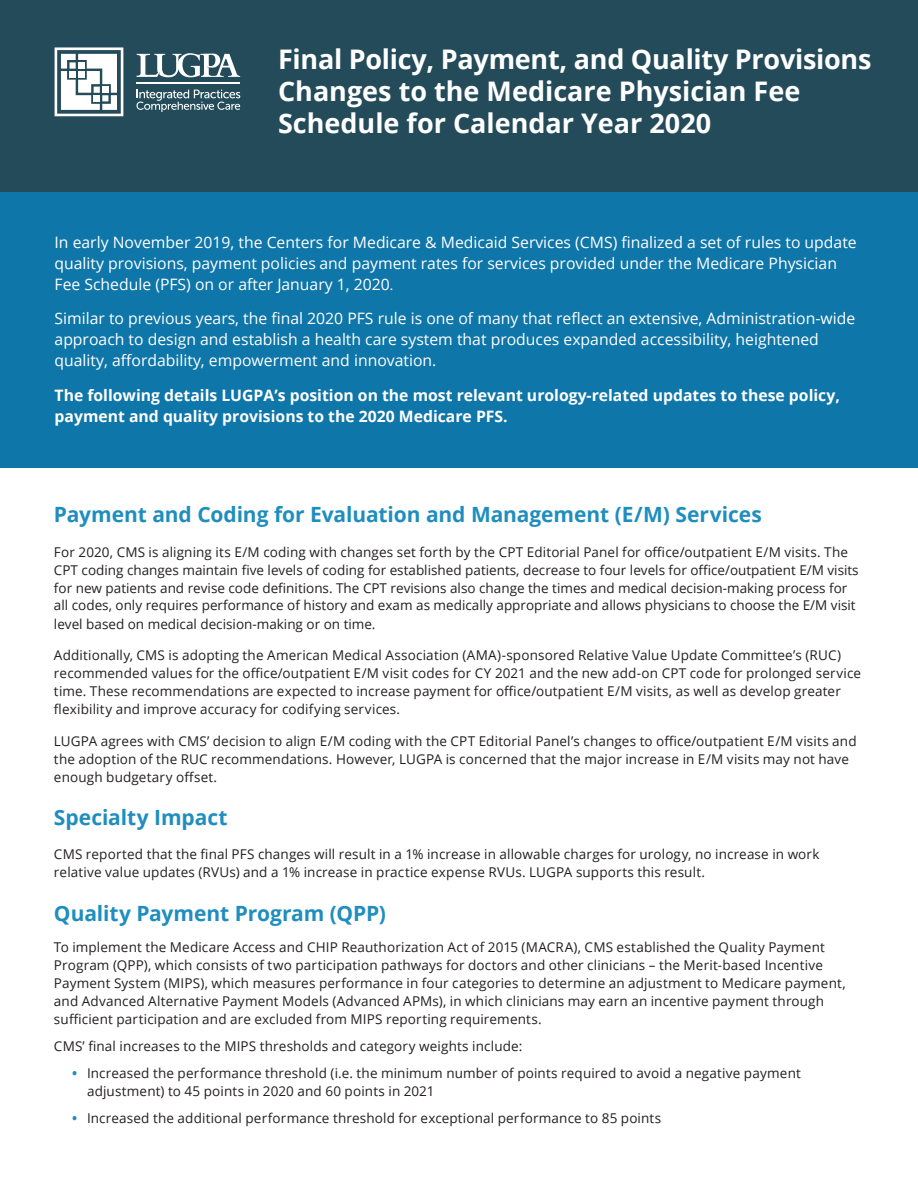
<style>
.page{position:relative;width:918px;height:1188px;background:#fff}
.page>*{position:absolute;margin:0;border:0;box-sizing:border-box;transform-origin:0 0}
.t1{font:700 27px/32.4px "Open Sans";color:#fff}
.t2{font:700 21px "Open Sans";letter-spacing:-.005em;color:#1f8ebe}
.t3{font:15.75px/21px "Open Sans";color:#fff}
.t4{font:700 15.75px/21px "Open Sans";color:#fff}
.t5{font:13.5px/18px "Open Sans";letter-spacing:.01em;color:#231f20}
.s1{font-family:"Minion Pro"}
.s2{font-weight:700;color:#1f8ebe}
</style>
<div class="page">
<div style="left:1px;top:0;width:917px;height:192px;background:#244b59"></div>
<svg style="left:136px;top:90px;width:104px;height:22px"></svg>
<hr style="left:136px;top:82px;width:104px;height:2px;background:#fff">
<svg style="left:136px;top:53px;width:104px;height:24px"></svg>
<svg style="left:55px;top:47px;width:68px;height:69px"></svg>
<div style="left:1px;top:192px;width:917px;height:276px;background:#0f76a9"></div>
<p class="t1" style="left:278px;top:42px;width:595px">Final Policy, Payment, and Quality Provisions<br>Changes to the Medicare Physician Fee<br>Schedule for Calendar Year 2020</p>
<p class="t3" style="left:55px;top:231px;width:804px">In early November 2019, the Centers for Medicare &amp; Medicaid Services (CMS) finalized a set of rules to update quality provisions, payment policies and payment rates for services provided under the Medicare Physician<br>Fee Schedule (PFS) on or after January 1, 2020<span class="s1">.</span></p>
<p class="t3" style="left:55px;top:308px;width:802px">Similar to previous years, the final 2020 PFS rule is one of many that reflect an extensive, Administration-wide approach to design and establish a health care system that produces expanded accessibility, heightened quality, affordability, empowerment and innovation.</p>
<p class="t4" style="left:55px;top:384px;width:787px">The following details LUGPA’s position on the most relevant urology-related updates to these policy, payment and quality provisions to the 2020 Medicare PFS.</p>
<p class="t2" style="left:54px;top:500px;width:709px">Payment and Coding for Evaluation and Management (E/M) Services</p>
<p class="t5" style="left:54px;top:542px;width:806px">For 2020, CMS is aligning its E/M coding with changes set forth by the CPT Editorial Panel for office/outpatient E/M visits. The CPT coding changes maintain five levels of coding for established patients, decrease to four levels for office/outpatient E/M visits for new patients and revise code definitions. The CPT revisions also change the times and medical decision-making process for all codes, only requires performance of history and exam as medically appropriate and allows physicians to choose the E/M visit level based on medical decision-making or on time.</p>
<p class="t5" style="left:54px;top:646px;width:809px">Additionally, CMS is adopting the American Medical Association (AMA)-sponsored Relative Value Update Committee’s (RUC) recommended values for the office/outpatient E/M visit codes for CY 2021 and the new add-on CPT code for prolonged service time. These recommendations are expected to increase payment for office/outpatient E/M visits, as well as develop greater flexibility and improve accuracy for codifying services.</p>
<p class="t5" style="left:54px;top:731px;width:804px">LUGPA agrees with CMS’ decision to align E/M coding with the CPT Editorial Panel’s changes to office/outpatient E/M visits and the adoption of the RUC recommendations. However, LUGPA is concerned that the major increase in E/M visits may not have enough budgetary offset.</p>
<p class="t2" style="left:54px;top:802px;width:175px">Specialty Impact</p>
<p class="t5" style="left:54px;top:845px;width:767px">CMS reported that the final PFS changes will result in a 1% increase in allowable charges for urology, no increase in work relative value updates (RVUs) and a 1% increase in practice expense RVUs. LUGPA supports this result.</p>
<p class="t2" style="left:54px;top:898px;width:333px">Quality Payment Program (QPP)</p>
<p class="t5" style="left:54px;top:938px;width:793px">To implement the Medicare Access and CHIP Reauthorization Act of 2015 (MACRA), CMS established the Quality Payment Program (QPP), which consists of two participation pathways for doctors and other clinicians – the Merit-based Incentive Payment System (MIPS), which measures performance in four categories to determine an adjustment to Medicare payment, and Advanced Alternative Payment Models (Advanced APMs), in which clinicians may earn an incentive payment through sufficient participation and are excluded from MIPS reporting requirements.</p>
<p class="t5" style="left:54px;top:1037px;width:470px">CMS’ final increases to the MIPS thresholds and category weights include:</p>
<p class="t5" style="left:87px;top:1064px;width:715px;text-indent:-15px"><span class="s2">•</span> Increased the performance threshold (i.e. the minimum number of points required to avoid a negative payment adjustment) to 45 points in 2020 and 60 points in 2021</p>
<p class="t5" style="left:72px;top:1109px;width:591px"><span class="s2">•</span> Increased the additional performance threshold for exceptional performance to 85 points</p>
</div>
